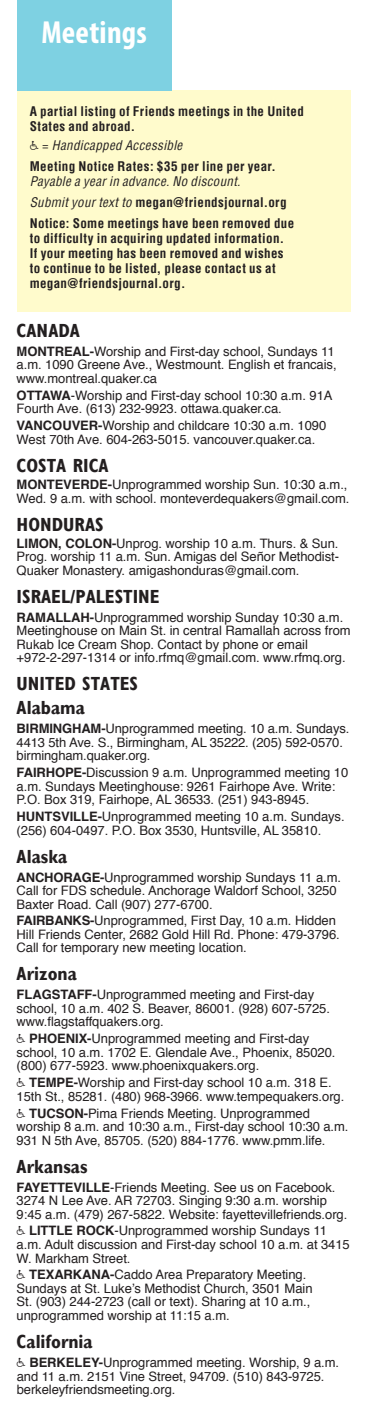
<style>
.page{position:relative;width:369px;height:1420px;background:#fff}
.page>*{position:absolute;margin:0;border:0;box-sizing:border-box;transform-origin:0 0}
.Q_A_Question{font:700 condensed 32px "Myriad Pro";letter-spacing:.01em;color:#fff}
.Meeting_Head{font:700 condensed 19px "Gill Sans";color:#231f20}
.MeetingText{font:13px/13.4px "Helvetica";letter-spacing:-.005em;color:#231f20}
.Info_Box{font:700 condensed 13px/15px "Helvetica";letter-spacing:.03em;color:#231f20}
.Info_Box-2{font:italic condensed 13px "Helvetica";letter-spacing:.025em;color:#231f20}
.s1{font-family:"Carta";font-style:normal;font-stretch:normal}
.s2{font-style:normal}
.s3{font-weight:400;font-style:italic}
.s4{font-weight:700}
.s5{font-family:"Carta"}
.s6{font-family:"Carta";font-size:13.2px}
</style>
<div class="page">
<div style="left:17px;top:90px;width:333px;height:221px;background:#fffbcc"></div>
<div style="left:17px;top:0;width:154px;height:90px;background:#7ed1e2"></div>
<p class="Q_A_Question" style="left:41px;top:12px;width:107px">Meetings</p>
<p class="Info_Box" style="left:30px;top:104px;width:275px">A partial listing of Friends meetings in the United<br>States and abroad.</p>
<p class="Info_Box-2" style="left:30px;top:137px;width:154px"><span class="s1">X</span> <span class="s2">=</span> Handicapped Accessible</p>
<p class="Info_Box" style="left:30px;top:159px;width:248px">Meeting Notice Rates: $35 per line per year.<br><span class="s3">Payable a year in advance. No discount.</span></p>
<p class="Info_Box" style="left:30px;top:195px;width:258px"><span class="s3">Submit your text to</span> megan@friendsjournal.org</p>
<p class="Info_Box" style="left:30px;top:216px;width:266px">Notice: Some meetings have been removed due to difficulty in acquiring updated information.<br>If your meeting has been removed and wishes to continue to be listed, please contact us at megan@friendsjournal.org.</p>
<p class="Meeting_Head" style="left:17px;top:319px;width:65px">CANADA</p>
<p class="MeetingText" style="left:17px;top:345px;width:321px"><span class="s4">MONTREAL-</span>Worship and First-day school, Sundays 11 a.m. 1090 Greene Ave., Westmount. English et francais, www.montreal.quaker.ca</p>
<p class="MeetingText" style="left:17px;top:389px;width:317px"><span class="s4">OTTAWA</span>-Worship and First-day school 10:30 a.m. 91A<br>Fourth Ave. (613) 232-9923. ottawa.quaker.ca.</p>
<p class="MeetingText" style="left:17px;top:419px;width:311px"><span class="s4">VANCOUVER-</span>Worship and childcare 10:30 a.m. 1090<br>West 70th Ave. 604-263-5015. vancouver.quaker.ca.</p>
<p class="Meeting_Head" style="left:17px;top:454px;width:94px">COSTA RICA</p>
<p class="MeetingText" style="left:17px;top:478px;width:334px"><span class="s4">MONTEVERDE-</span>Unprogrammed worship Sun. 10:30 a.m.,<br>Wed. 9 a.m. with school. monteverdequakers@gmail.com.</p>
<p class="Meeting_Head" style="left:17px;top:513px;width:88px">HONDURAS</p>
<p class="MeetingText" style="left:17px;top:537px;width:324px;text-align:justify"><span class="s4">LIMON, COLON-</span>Unprog. worship 10 a.m. Thurs. &amp; Sun.<br>Prog. worship 11 a.m. Sun. Amigas del Señor Methodist-Quaker Monastery. amigashonduras@gmail.com.</p>
<p class="Meeting_Head" style="left:17px;top:585px;width:144px">ISRAEL/PALESTINE</p>
<p class="MeetingText" style="left:17px;top:611px;width:335px"><span class="s4">RAMALLAH-</span>Unprogrammed worship Sunday 10:30 a.m.<br>Meetinghouse on Main St. in central Ramallah across from Rukab Ice Cream Shop. Contact by phone or email +972-2-297-1314 or info.rfmq@gmail.com. www.rfmq.org.</p>
<p class="Meeting_Head" style="left:17px;top:672px;width:123px">UNITED STATES</p>
<p class="Meeting_Head" style="left:17px;top:696px;width:70px">Alabama</p>
<p class="MeetingText" style="left:17px;top:722px;width:334px"><span class="s4">BIRMINGHAM-</span>Unprogrammed meeting. 10 a.m. Sundays.<br>4413 5th Ave. S., Birmingham, AL 35222. (205) 592-0570. birmingham.quaker.org.</p>
<p class="MeetingText" style="left:17px;top:766px;width:333px"><span class="s4">FAIRHOPE-</span>Discussion 9 a.m. Unprogrammed meeting 10 a.m. Sundays Meetinghouse: 9261 Fairhope Ave. Write:<br>P.O. Box 319, Fairhope, AL 36533. (251) 943-8945.</p>
<p class="MeetingText" style="left:17px;top:810px;width:329px"><span class="s4">HUNTSVILLE-</span>Unprogrammed meeting 10 a.m. Sundays. (256) 604-0497. P.O. Box 3530, Huntsville, AL 35810.</p>
<p class="Meeting_Head" style="left:17px;top:844px;width:52px">Alaska</p>
<p class="MeetingText" style="left:17px;top:870px;width:326px"><span class="s4">ANCHORAGE-</span>Unprogrammed worship Sundays 11 a.m.<br>Call for FDS schedule. Anchorage Waldorf School, 3250<br>Baxter Road. Call (907) 277-6700.</p>
<p class="MeetingText" style="left:17px;top:914px;width:325px"><span class="s4">FAIRBANKS-</span>Unprogrammed, First Day, 10 a.m. Hidden<br>Hill Friends Center, 2682 Gold Hill Rd. Phone: 479-3796.<br>Call for temporary new meeting location.</p>
<p class="Meeting_Head" style="left:17px;top:962px;width:62px">Arizona</p>
<p class="MeetingText" style="left:17px;top:988px;width:315px"><span class="s4">FLAGSTAFF-</span>Unprogrammed meeting and First-day school, 10 a.m. 402 S. Beaver, 86001. (928) 607-5725. www.flagstaffquakers.org.</p>
<p class="MeetingText" style="left:17px;top:1032px;width:320px"><span class="s5">X</span> <span class="s4">PHOENIX-</span>Unprogrammed meeting and First-day school, 10 a.m. 1702 E. Glendale Ave., Phoenix, 85020. (800) 677-5923. www.phoenixquakers.org.</p>
<p class="MeetingText" style="left:17px;top:1076px;width:329px"><span class="s5">X</span> <span class="s4">TEMPE-</span>Worship and First-day school 10 a.m. 318 E.<br>15th St., 85281. (480) 968-3966. www.tempequakers.org.</p>
<p class="MeetingText" style="left:17px;top:1106px;width:333px"><span class="s5">X</span> <span class="s4">TUCSON-</span>Pima Friends Meeting. Unprogrammed worship 8 a.m. and 10:30 a.m., First-day school 10:30 a.m.<br>931 N 5th Ave, 85705. (520) 884-1776. www.pmm.life.</p>
<p class="Meeting_Head" style="left:17px;top:1154px;width:72px">Arkansas</p>
<p class="MeetingText" style="left:17px;top:1180px;width:332px"><span class="s4">FAYETTEVILLE</span>-Friends Meeting. See us on Facebook.<br>3274 N Lee Ave. AR 72703. Singing 9:30 a.m. worship<br>9:45 a.m. (479) 267-5822. Website: fayettevillefriends.org.</p>
<p class="MeetingText" style="left:17px;top:1224px;width:335px"><span class="s5">X</span> <span class="s4">LITTLE ROCK</span>-Unprogrammed worship Sundays 11 a.m. Adult discussion and First-day school 10 a.m. at 3415<br>W. Markham Street.</p>
<p class="MeetingText" style="left:17px;top:1268px;width:297px"><span class="s5">X</span> <span class="s4">TEXARKANA-</span>Caddo Area Preparatory Meeting.<br>Sundays at St. Luke’s Methodist Church, 3501 Main St. (903) 244-2723 (call or text). Sharing at 10 a.m., unprogrammed worship at 11:15 a.m.</p>
<p class="Meeting_Head" style="left:17px;top:1329px;width:77px">California</p>
<p class="MeetingText" style="left:17px;top:1355px;width:324px"><span class="s6">X</span> <span class="s4">BERKELEY-</span>Unprogrammed meeting. Worship, 9 a.m. and 11 a.m. 2151 Vine Street, 94709. (510) 843-9725. berkeleyfriendsmeeting.org.</p>
</div>
